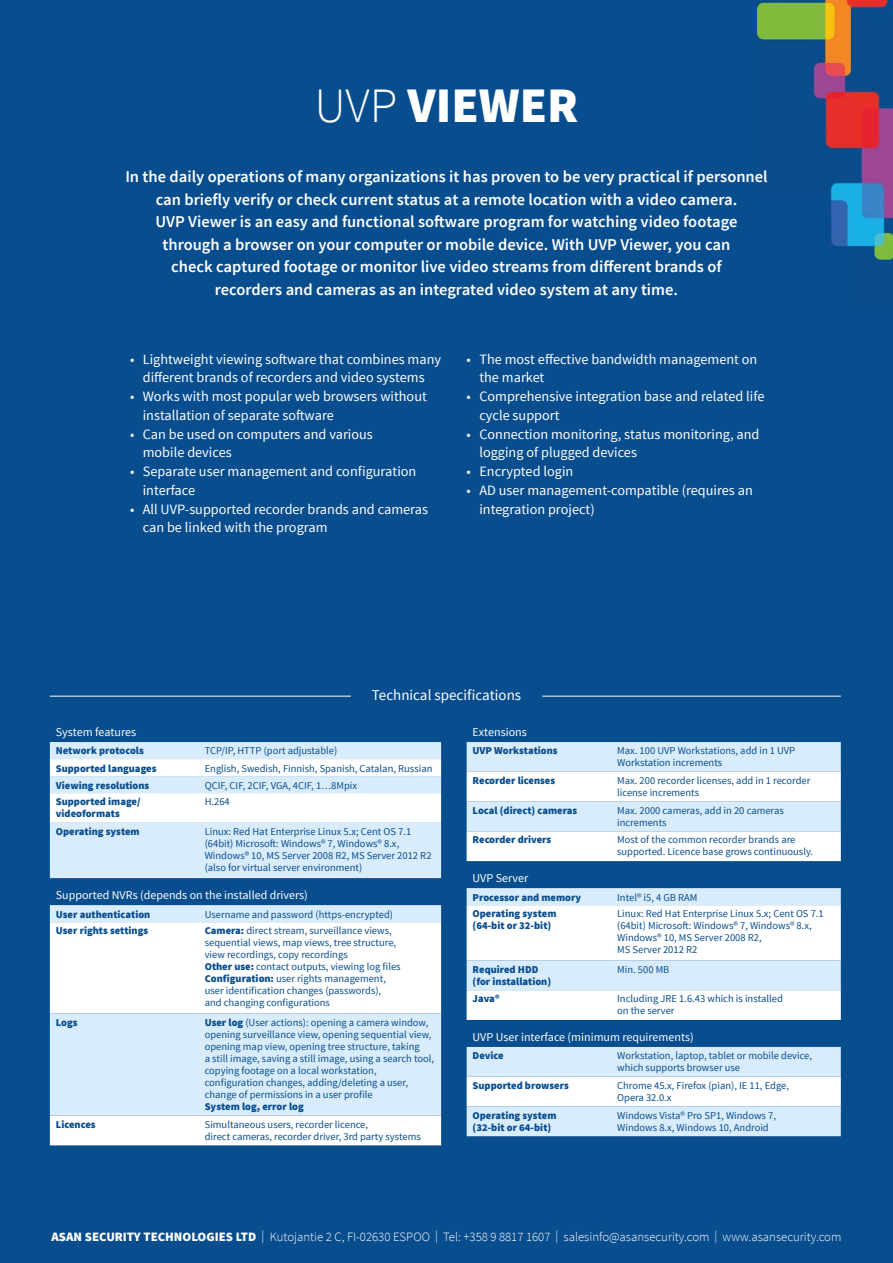
<style>
.page{position:relative;width:893px;height:1263px;background:#084d8e}
.page>*{position:absolute;margin:0;border:0;box-sizing:border-box;transform-origin:0 0}
.t1{font:900 49.5px "Source Sans Pro";color:#fff}
.t2{font:600 16.5px/22.5px "Source Sans Pro";color:#fff;text-align:center}
.t3{font:15px "Source Sans Pro";color:#fff}
.t4{font:14.25px/18.8px "Source Sans Pro";color:#fff}
.t5{font:300 12.75px "Source Sans Pro";color:#fff}
.t6{font:12px "Source Sans Pro";color:#fff}
.t7{font:10.5px/12px "Source Sans Pro";color:#084d8e}
.t8{font:900 10.5px/12px "Source Sans Pro";color:#084d8e}
.s1{font-weight:300}
.s2{font-weight:900}
</style>
<div class="page">
<img style="left:758px;top:0;width:135px;height:261px">
<hr style="left:50px;top:696px;width:301px;height:1px;background:#fff">
<hr style="left:542px;top:696px;width:299px;height:1px;background:#fff">
<div style="left:50px;top:742px;width:391px;height:136px;background:#d9ecfb"></div>
<svg style="left:50px;top:759px;width:391px;height:64px;background:#f3f9fd"></svg>
<div style="left:50px;top:905px;width:391px;height:17px;background:#d9ecfb"></div>
<svg style="left:50px;top:922px;width:391px;height:223px;background:#edf5fc"></svg>
<svg style="left:467px;top:742px;width:374px;height:119px;background:#eaf4fc"></svg>
<svg style="left:467px;top:888px;width:374px;height:132px;background:#f0f7fd"></svg>
<svg style="left:467px;top:1047px;width:374px;height:89px;background:#e4f1fb"></svg>
<h1 class="t1" style="left:315px;top:73px;width:265px"><span class="s1">UVP</span> VIEWER</h1>
<p class="t2" style="left:125px;top:165px;width:644px">In the daily operations of many organizations it has proven to be very practical if personnel can briefly verify or check current status at a remote location with a video camera.<br>UVP Viewer is an easy and functional software program for watching video footage through a browser on your computer or mobile device. With UVP Viewer, you can<br>check captured footage or monitor live video streams from different brands of<br>recorders and cameras as an integrated video system at any time.</p>
<h3 class="t4" style="left:130px;top:349px;width:313px;text-align:center">• Lightweight viewing software that combines many different brands of recorders and video systems</h3>
<h3 class="t4" style="left:143px;top:387px;width:286px;text-indent:-13px">• Works with most popular web browsers without installation of separate software</h3>
<h3 class="t4" style="left:143px;top:424px;width:232px;text-indent:-13px">• Can be used on computers and various mobile devices</h3>
<h3 class="t4" style="left:143px;top:462px;width:275px;text-indent:-13px">• Separate user management and configuration interface</h3>
<h3 class="t4" style="left:143px;top:499px;width:287px;text-indent:-13px">• All UVP-supported recorder brands and cameras can be linked with the program</h3>
<h3 class="t4" style="left:479px;top:349px;width:280px;text-indent:-13px">• The most effective bandwidth management on the market</h3>
<h3 class="t4" style="left:479px;top:387px;width:287px;text-indent:-13px">• Comprehensive integration base and related life cycle support</h3>
<h3 class="t4" style="left:479px;top:424px;width:282px;text-indent:-13px">• Connection monitoring, status monitoring, and logging of plugged devices</h3>
<h3 class="t4" style="left:467px;top:462px;width:108px">• Encrypted login</h3>
<h3 class="t4" style="left:479px;top:480px;width:275px;text-indent:-13px">• AD user management-compatible (requires an integration project)</h3>
<h3 class="t3" style="left:372px;top:685px;width:151px">Technical specifications</h3>
<p class="t6" style="left:56px;top:724px;width:82px">System features</p>
<p class="t8" style="left:56px;top:745px;width:89px">Network protocols</p>
<p class="t7" style="left:205px;top:745px;width:134px">TCP/IP, HTTP (port adjustable)</p>
<p class="t8" style="left:56px;top:762px;width:102px">Supported languages</p>
<p class="t7" style="left:205px;top:762px;width:229px">English, Swedish, Finnish, Spanish, Catalan, Russian</p>
<p class="t8" style="left:56px;top:779px;width:95px">Viewing resolutions</p>
<p class="t7" style="left:205px;top:779px;width:154px">QCIF, CIF, 2CIF, VGA, 4CIF, 1…8Mpix</p>
<p class="t8" style="left:56px;top:795px;width:86px">Supported image/ videoformats</p>
<p class="t7" style="left:205px;top:795px;width:27px">H.264</p>
<p class="t8" style="left:56px;top:825px;width:85px">Operating system</p>
<p class="t7" style="left:205px;top:825px;width:228px">Linux: Red Hat Enterprise Linux 5.x; Cent OS 7.1 (64bit) Microsoft: Windows® 7, Windows® 8.x, Windows® 10, MS Server 2008 R2, MS Server 2012 R2 (also for virtual server environment)</p>
<p class="t6" style="left:56px;top:887px;width:253px">Supported NVRs (depends on the installed drivers)</p>
<p class="t8" style="left:56px;top:908px;width:96px">User authentication</p>
<p class="t7" style="left:205px;top:908px;width:190px">Username and password (https-encrypted)</p>
<p class="t8" style="left:56px;top:924px;width:94px">User rights settings</p>
<p class="t7" style="left:205px;top:924px;width:197px"><span class="s2">Camera:</span> direct stream, surveillance views, sequential views, map views, tree structure, view recordings, copy recordings<br><span class="s2">Other use:</span> contact outputs, viewing log files <span class="s2">Configuration:</span> user rights management, user identification changes (passwords), and changing configurations</p>
<p class="t8" style="left:56px;top:1016px;width:23px">Logs</p>
<p class="t7" style="left:205px;top:1016px;width:231px"><span class="s2">User log</span> (User actions): opening a camera window, opening surveillance view, opening sequential view, opening map view, opening tree structure, taking<br>a still image, saving a still image, using a search tool, copying footage on a local workstation, configuration changes, adding/deleting a user, change of permissions in a user profile</p>
<p class="t8" style="left:205px;top:1100px;width:101px">System log, error log</p>
<p class="t8" style="left:56px;top:1118px;width:41px">Licences</p>
<p class="t7" style="left:205px;top:1118px;width:218px">Simultaneous users, recorder licence,<br>direct cameras, recorder driver, 3rd party systems</p>
<p class="t6" style="left:473px;top:724px;width:56px">Extensions</p>
<p class="t8" style="left:473px;top:744px;width:87px">UVP Workstations</p>
<p class="t7" style="left:617px;top:744px;width:180px">Max. 100 UVP Workstations, add in 1 UVP<br>Workstation increments</p>
<p class="t8" style="left:473px;top:774px;width:84px">Recorder licenses</p>
<p class="t7" style="left:617px;top:774px;width:195px">Max. 200 recorder licenses, add in 1 recorder license increments</p>
<p class="t8" style="left:473px;top:804px;width:106px">Local (direct) cameras</p>
<p class="t7" style="left:617px;top:804px;width:168px">Max. 2000 cameras, add in 20 cameras increments</p>
<p class="t8" style="left:473px;top:834px;width:80px">Recorder drivers</p>
<p class="t7" style="left:617px;top:834px;width:197px">Most of the common recorder brands are supported. Licence base grows continuously.</p>
<p class="t6" style="left:473px;top:870px;width:57px">UVP Server</p>
<p class="t8" style="left:473px;top:891px;width:110px">Processor and memory</p>
<p class="t7" style="left:617px;top:891px;width:82px">Intel® i5, 4 GB RAM</p>
<p class="t8" style="left:473px;top:907px;width:85px">Operating system (64-bit or 32-bit)</p>
<p class="t7" style="left:617px;top:907px;width:208px">Linux: Red Hat Enterprise Linux 5.x; Cent OS 7.1 (64bit) Microsoft: Windows® 7, Windows® 8.x, Windows® 10, MS Server 2008 R2,<br>MS Server 2012 R2</p>
<p class="t8" style="left:473px;top:963px;width:80px">Required HDD (for installation)</p>
<p class="t7" style="left:617px;top:963px;width:54px">Min. 500 MB</p>
<p class="t8" style="left:473px;top:992px;width:29px">Java®</p>
<p class="t7" style="left:617px;top:992px;width:167px">Including JRE 1.6.43 which is installed on the server</p>
<p class="t6" style="left:473px;top:1029px;width:223px">UVP User interface (minimum requirements)</p>
<p class="t8" style="left:473px;top:1049px;width:33px">Device</p>
<p class="t7" style="left:617px;top:1049px;width:196px">Workstation, laptop, tablet or mobile device, which supports browser use</p>
<p class="t8" style="left:473px;top:1079px;width:98px">Supported browsers</p>
<p class="t7" style="left:617px;top:1079px;width:173px">Chrome 45.x, Firefox (pian), IE 11, Edge,<br>Opera 32.0.x</p>
<p class="t8" style="left:473px;top:1109px;width:85px">Operating system (32-bit or 64-bit)</p>
<p class="t7" style="left:617px;top:1109px;width:160px">Windows Vista® Pro SP1, Windows 7,<br>Windows 8.x, Windows 10, Android</p>
<p class="t5" style="left:52px;top:1228px;width:791px"><span class="s2">ASAN SECURITY TECHNOLOGIES LTD</span> | Kutojantie 2 C, FI-02630 ESPOO | Tel: +358 9 8817 1607 | salesinfo@asansecurity.com | www.asansecurity.com</p>
</div>
